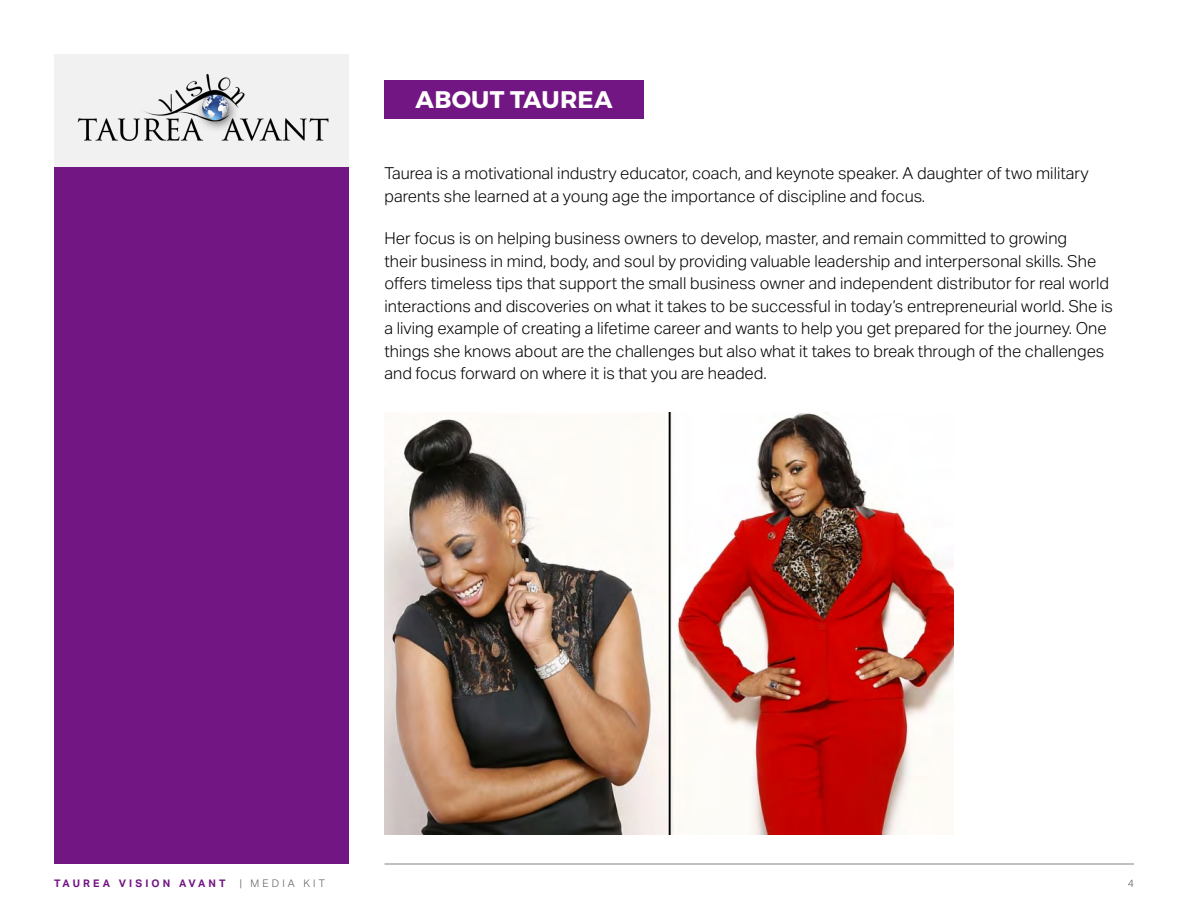
<style>
.page{position:relative;width:1188px;height:918px;background:#fff}
.page>*{position:absolute;margin:0;border:0;box-sizing:border-box;transform-origin:0 0}
.t1{font:700 24px "Montserrat";letter-spacing:.01em;color:#fff}
.t2{font:300 16.5px/22.5px "Aktiv Grotesk";color:#000}
.t3{font:700 10.5px "Aktiv Grotesk";letter-spacing:.3em;color:#721683}
.t4{font:300 10.5px "Aktiv Grotesk";letter-spacing:.3em;color:#58595b}
</style>
<div class="page">
<div style="left:54px;top:166px;width:295px;height:698px;background:#721683"></div>
<hr style="left:384px;top:864px;width:750px;height:1px;background:#000">
<div style="left:54px;top:54px;width:295px;height:112px;background:#f1f1f2"></div>
<img style="left:77px;top:74px;width:252px;height:67px">
<div style="left:384px;top:80px;width:260px;height:39px;background:#721683"></div>
<img style="left:384px;top:412px;width:569px;height:422px">
<h1 class="t1" style="left:416px;top:84px;width:198px">ABOUT TAUREA</h1>
<p class="t2" style="left:384px;top:162px;width:706px">Taurea is a motivational industry educator, coach, and keynote speaker. A daughter of two military parents she learned at a young age the importance of discipline and focus.</p>
<p class="t2" style="left:384px;top:227px;width:730px">Her focus is on helping business owners to develop, master, and remain committed to growing<br>their business in mind, body, and soul by providing valuable leadership and interpersonal skills. She offers timeless tips that support the small business owner and independent distributor for real world interactions and discoveries on what it takes to be successful in today’s entrepreneurial world. She is a living example of creating a lifetime career and wants to help you get prepared for the journey. One things she knows about are the challenges but also what it takes to break through of the challenges and focus forward on where it is that you are headed.</p>
<p class="t3" style="left:54px;top:877px;width:173px">TAUREA VISION AVANT</p>
<p class="t4" style="left:240px;top:878px;width:87px">| MEDIA KIT</p>
<p class="t4" style="left:1128px;top:878px;width:8px">4</p>
</div>
